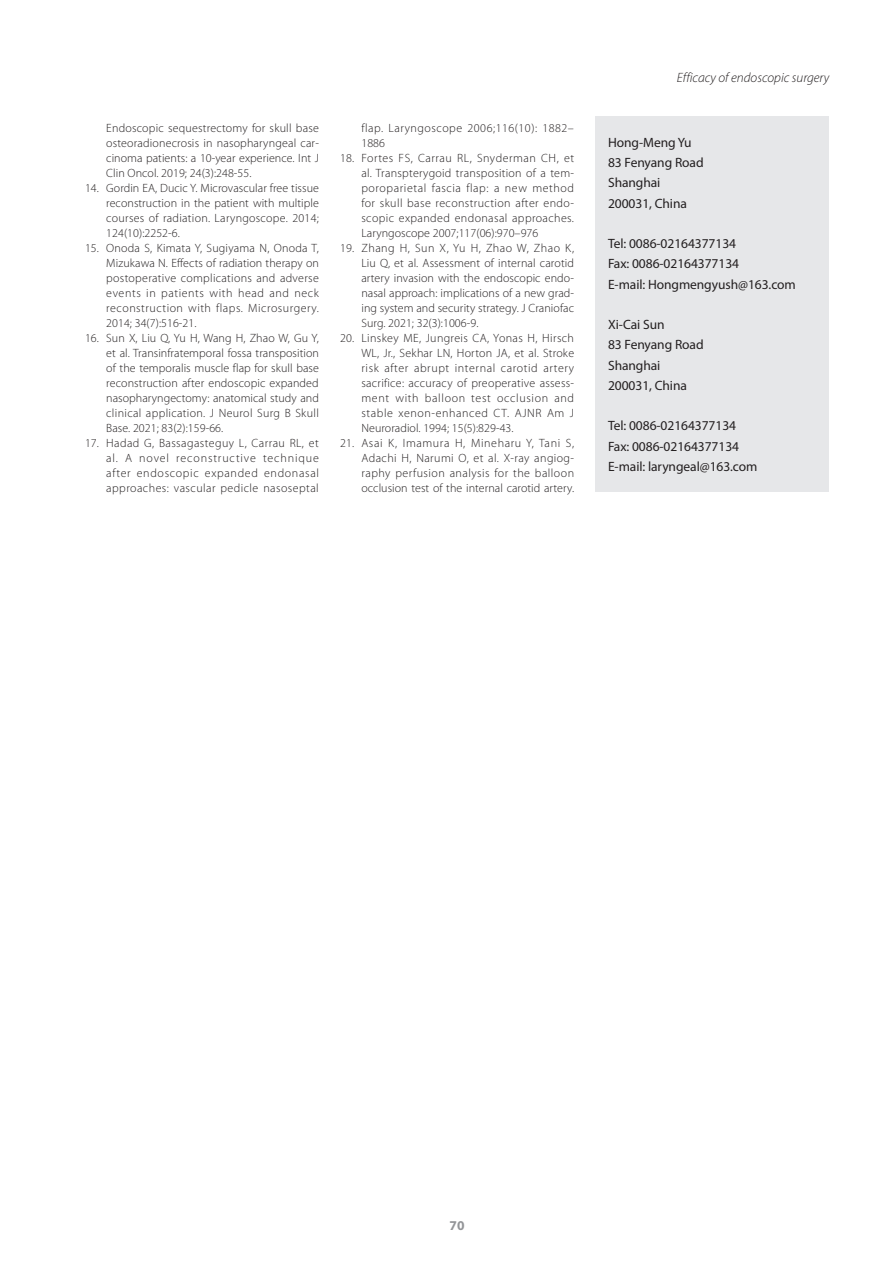
<style>
.page{position:relative;width:893px;height:1263px;background:#fff}
.page>*{position:absolute;margin:0;border:0;box-sizing:border-box;transform-origin:0 0}
.ADRES{font:13.5px "Myriad Pro";letter-spacing:-.005em;color:#231f20}
.t1{font:italic 300 13.5px "Myriad Pro";color:#231f20}
.t2{font:700 13.5px "Myriad Pro";color:#939598}
.t3{font:300 12px/15px "Myriad Pro";letter-spacing:.025em;color:#231f20;text-align:justify}
.t4{font:300 12px/15px "Myriad Pro";letter-spacing:.045em;color:#231f20}
</style>
<div class="page">
<div style="left:595px;top:117px;width:234px;height:375px;background:#e6e7e9"></div>
<p class="t3" style="left:106px;top:120px;width:214px">Endoscopic sequestrectomy for skull base osteoradionecrosis in nasopharyngeal car&shy;cinoma patients: a 10‑year experience. Int J Clin Oncol. 2019; 24(3):248-55.</p>
<p class="t3" style="left:106px;top:180px;width:214px;text-indent:-21px">14. Gordin EA, Ducic Y. Microvascular free tissue reconstruction in the patient with multiple courses of radiation. Laryngoscope. 2014; 124(10):2252-6.</p>
<p class="t3" style="left:106px;top:240px;width:214px;text-indent:-21px">15. Onoda S, Kimata Y, Sugiyama N, Onoda T, Mizukawa N. Effects of radiation therapy on postoperative complications and adverse events in patients with head and neck reconstruction with flaps. Microsurgery.<br>2014; 34(7):516-21.</p>
<p class="t3" style="left:106px;top:330px;width:214px;text-indent:-21px">16. Sun X, Liu Q, Yu H, Wang H, Zhao W, Gu Y, et al. Transinfratemporal fossa transposition of the temporalis muscle flap for skull base reconstruction after endoscopic expanded nasopharyngectomy: anatomical study and clinical application. J Neurol Surg B Skull Base. 2021; 83(2):159-66.</p>
<p class="t3" style="left:106px;top:435px;width:214px;text-indent:-21px">17. Hadad G, Bassagasteguy L, Carrau RL, et al. A novel reconstructive technique after endoscopic expanded endonasal approaches: vascular pedicle nasoseptal</p>
<p class="t4" style="left:361px;top:120px;width:214px">flap. Laryngoscope 2006;116(10): 1882–<br>1886</p>
<p class="t3" style="left:361px;top:150px;width:214px;text-indent:-21px">18. Fortes FS, Carrau RL, Snyderman CH, et al. Transpterygoid transposition of a tem&shy;poroparietal fascia flap: a new method for skull base reconstruction after endo&shy;scopic expanded endonasal approaches.<br>Laryngoscope 2007;117(06):970–976</p>
<p class="t3" style="left:361px;top:240px;width:214px;text-indent:-21px">19. Zhang H, Sun X, Yu H, Zhao W, Zhao K, Liu Q, et al. Assessment of internal carotid artery invasion with the endoscopic endo&shy;nasal approach: implications of a new grad&shy;ing system and security strategy. J Craniofac Surg. 2021; 32(3):1006-9.</p>
<p class="t3" style="left:361px;top:330px;width:214px;text-indent:-21px">20. Linskey ME, Jungreis CA, Yonas H, Hirsch WL, Jr., Sekhar LN, Horton JA, et al. Stroke risk after abrupt internal carotid artery sacrifice: accuracy of preoperative assess&shy;ment with balloon test occlusion and stable xenon-enhanced CT. AJNR Am J Neuroradiol. 1994; 15(5):829-43.</p>
<p class="t3" style="left:361px;top:435px;width:214px;text-indent:-21px">21. Asai K, Imamura H, Mineharu Y, Tani S, Adachi H, Narumi O, et al. X-ray angiog&shy;raphy perfusion analysis for the balloon occlusion test of the internal carotid artery.</p>
<p class="t1" style="left:677px;top:70px;width:154px">Efficacy of endoscopic surgery</p>
<p class="ADRES" style="left:608px;top:135px;width:85px">Hong-Meng Yu</p>
<p class="t3" style="left:617px;top:135px;width:15px">12.</p>
<p class="ADRES" style="left:608px;top:155px;width:97px">83 Fenyang Road</p>
<p class="ADRES" style="left:608px;top:175px;width:54px">Shanghai</p>
<p class="ADRES" style="left:608px;top:196px;width:80px">200031, China</p>
<p class="ADRES" style="left:608px;top:236px;width:130px">Tel: 0086-02164377134</p>
<p class="ADRES" style="left:608px;top:256px;width:133px">Fax: 0086-02164377134</p>
<p class="ADRES" style="left:608px;top:277px;width:189px">E-mail: Hongmengyush@163.com</p>
<p class="ADRES" style="left:608px;top:317px;width:58px">Xi-Cai Sun</p>
<p class="ADRES" style="left:608px;top:337px;width:97px">83 Fenyang Road</p>
<p class="ADRES" style="left:608px;top:358px;width:54px">Shanghai</p>
<p class="ADRES" style="left:608px;top:378px;width:80px">200031, China</p>
<p class="ADRES" style="left:608px;top:418px;width:130px">Tel: 0086-02164377134</p>
<p class="ADRES" style="left:608px;top:439px;width:133px">Fax: 0086-02164377134</p>
<p class="ADRES" style="left:608px;top:459px;width:151px">E-mail: laryngeal@163.com</p>
<p class="t2" style="left:450px;top:1218px;width:16px">70</p>
</div>
